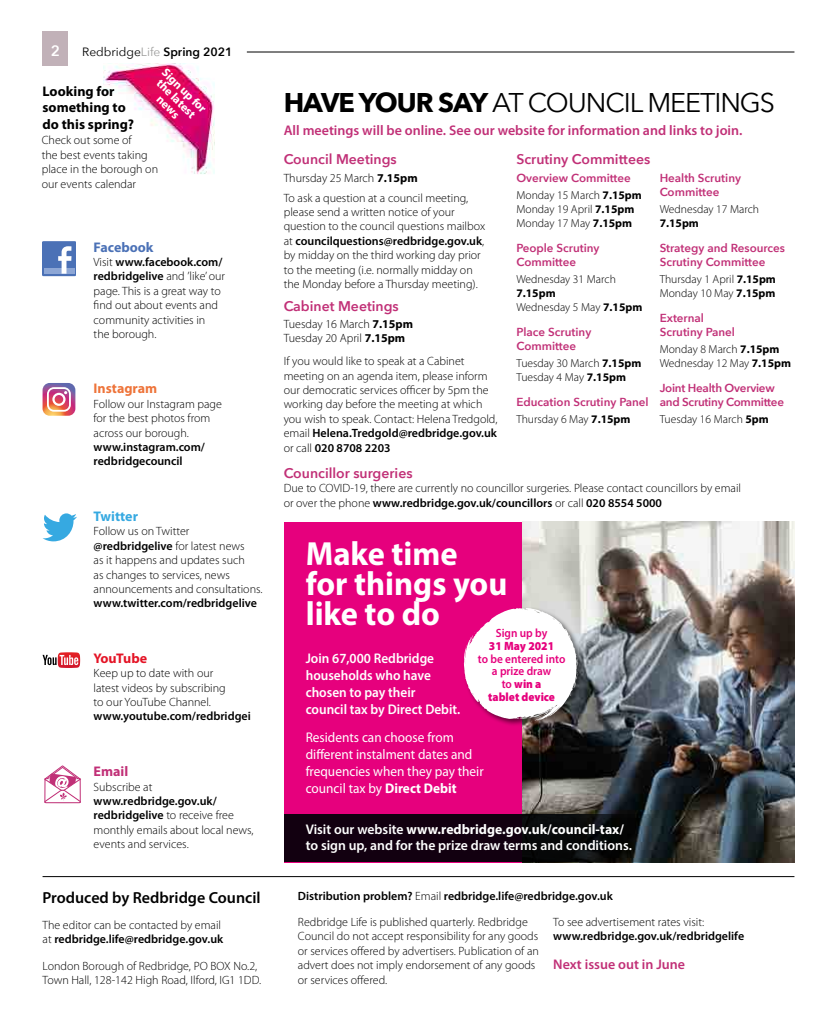
<style>
.page{position:relative;width:820px;height:1021px;background:#fff}
.page>*{position:absolute;margin:0;border:0;box-sizing:border-box;transform-origin:0 0}
.t1{font:700 33.5px/30.1px "Myriad Pro";color:#fff}
.t2{font:27px "Avenir Next";letter-spacing:-.04em;color:#000}
.t3{font:600 16px "Myriad Pro";color:#000}
.t4{font:600 15px "Avenir Next";color:#fff}
.t5{font:14px/17px "Myriad Pro";color:#fff;scale:.95 1}
.t6{font:600 14px/16.7px "Myriad Pro";color:#fff}
.t7{font:600 14px "Myriad Pro";color:#c13077}
.t8{font:600 14px/17px "Myriad Pro";color:#fff;scale:.95 1}
.t9{font:600 14px "Avenir Next";color:#c13077}
.t10{font:700 14px/16.8px "Myriad Pro";color:#000}
.t11{font:700 14px "Myriad Pro";color:#ee743a}
.t12{font:700 14px "Myriad Pro";color:#4b71b6}
.t13{font:700 14px "Myriad Pro";color:#36a9e1}
.t14{font:700 14px "Myriad Pro";letter-spacing:-.02em;color:#e41426}
.t15{font:700 14px "Myriad Pro";color:#c13077}
.t16{font:300 12px/14.4px "Myriad Pro";color:#000}
.t17{font:600 12px/14.4px "Myriad Pro";color:#000}
.t18{font:600 12px/12.8px "Myriad Pro";color:#e6007d;text-align:center;scale:.94 1}
.t19{font:600 12px "Avenir Next";color:#000}
.t20{font:700 12px/11.5px "Myriad Pro";color:#fff;text-align:center}
.t21{font:900 12px "Myriad Pro";color:#e6007d;scale:.94 1}
.t22{font:300 11.6px/13.9px "Myriad Pro";color:#000}
.t23{font:600 11.6px/13.9px "Avenir Next";color:#c13077}
.t24{font:600 11.6px/13.9px "Avenir Next";letter-spacing:-.02em;color:#c13077}
.t25{font:700 11.6px "Myriad Pro";color:#000}
.s1{font-weight:400}
.s2{font-weight:400;color:#9d9d9c}
.s3{font-weight:600}
.s4{font-weight:700}
.s5{font-weight:900}
.s6{font-weight:300}
</style>
<div class="page">
<div style="left:43px;top:31px;width:25px;height:34px;background:#c1b1b8"></div>
<hr style="left:247px;top:52px;width:547px;height:1px;background:#000">
<img style="left:103px;top:63px;width:111px;height:111px">
<svg style="left:43px;top:241px;width:33px;height:35px"></svg>
<svg style="left:44px;top:765px;width:37px;height:38px"></svg>
<svg style="left:43px;top:652px;width:37px;height:16px"></svg>
<svg style="left:43px;top:513px;width:34px;height:28px"></svg>
<svg style="left:43px;top:383px;width:32px;height:33px"></svg>
<hr style="left:43px;top:876px;width:751px;height:1px;background:#000">
<div style="left:283px;top:522px;width:511px;height:340px;background:#e6007d"></div>
<img style="left:522px;top:522px;width:272px;height:292px">
<div style="left:462px;top:607px;width:123px;height:121px;background:#000;opacity:.55"></div>
<svg style="left:463px;top:608px;width:115px;height:114px;background:#e8c6d8"></svg>
<div style="left:475px;top:645px;width:51px;height:55px;background:#fff;border-radius:50%"></div>
<svg style="left:283px;top:814px;width:511px;height:48px;background:#1c151d"></svg>
<p class="t4" style="left:51px;top:38px;width:11px">2</p>
<p class="t19" style="left:82px;top:41px;width:152px"><span class="s1">Redbridge</span><span class="s2">Life</span> Spring 2021</p>
<p class="t10" style="left:43px;top:83px;width:93px">Looking for something to do this spring?</p>
<p class="t16" style="left:42px;top:133px;width:118px">Check out some of<br>the best events taking place in the borough on our events calendar</p>
<p class="t20" style="left:167px;top:67px;width:59px;rotate:44deg">Sign up for the latest news</p>
<p class="t12" style="left:94px;top:239px;width:61px">Facebook</p>
<p class="t16" style="left:94px;top:255px;width:133px">Visit <span class="s3">www.facebook.com/ redbridgelive</span> and ’like’ our page. This is a great way to find out about events and community activities in<br>the borough.</p>
<p class="t11" style="left:94px;top:381px;width:65px">Instagram</p>
<p class="t16" style="left:94px;top:397px;width:130px">Follow our Instagram page for the best photos from across our borough.</p>
<p class="t17" style="left:94px;top:440px;width:113px">www.instagram.com/ redbridgecouncil</p>
<p class="t13" style="left:94px;top:508px;width:46px">Twitter</p>
<p class="t16" style="left:94px;top:524px;width:170px">Follow us on Twitter <span class="s3">@redbridgelive</span> for latest news<br>as it happens and updates such<br>as changes to services, news announcements and consultations.</p>
<p class="t17" style="left:94px;top:596px;width:165px">www.twitter.com/redbridgelive</p>
<p class="t14" style="left:94px;top:650px;width:55px">YouTube</p>
<p class="t16" style="left:94px;top:666px;width:134px">Keep up to date with our latest videos by subscribing to our YouTube Channel.</p>
<p class="t17" style="left:94px;top:709px;width:159px">www.youtube.com/redbridgei</p>
<p class="t15" style="left:94px;top:763px;width:36px">Email</p>
<p class="t16" style="left:94px;top:779px;width:60px">Subscribe at</p>
<p class="t16" style="left:94px;top:794px;width:161px"><span class="s3">www.redbridge.gov.uk/ redbridgelive</span> to receive free monthly emails about local news, events and services.</p>
<h3 class="t3" style="left:43px;top:888px;width:219px">Produced by Redbridge Council</h3>
<p class="t16" style="left:43px;top:917px;width:182px">The editor can be contacted by email at <span class="s3">redbridge.life@redbridge.gov.uk</span></p>
<p class="t16" style="left:43px;top:958px;width:220px">London Borough of Redbridge, PO BOX No.2,<br>Town Hall, 128-142 High Road, Ilford, IG1 1DD.</p>
<h2 class="t2" style="left:283px;top:80px;width:492px"><span class="s4">HAVE YOUR SAY</span> AT COUNCIL MEETINGS</h2>
<p class="t7" style="left:283px;top:122px;width:460px">All meetings will be online. See our website for information and links to join.</p>
<p class="t9" style="left:283px;top:147px;width:114px">Council Meetings</p>
<p class="t16" style="left:283px;top:168px;width:186px;line-height:20.1px">Thursday 25 March <span class="s4">7.15pm<br></span>To ask a question at a council meeting,</p>
<p class="t16" style="left:283px;top:205px;width:203px">please send a written notice of your question to the council questions mailbox at <span class="s3">councilquestions@redbridge.gov.uk</span>, by midday on the third working day prior to the meeting (i.e. normally midday on the Monday before a Thursday meeting).</p>
<p class="t9" style="left:283px;top:294px;width:116px">Cabinet Meetings</p>
<p class="t16" style="left:283px;top:317px;width:131px">Tuesday 16 March <span class="s4">7.15pm<br></span>Tuesday 20 April <span class="s4">7.15pm</span></p>
<p class="t16" style="left:283px;top:354px;width:215px">If you would like to speak at a Cabinet meeting on an agenda item, please inform our democratic services officer by 5pm the working day before the meeting at which you wish to speak. Contact: Helena Tredgold, email <span class="s3">Helena.Tredgold@redbridge.gov.uk </span>or call <span class="s3">020 8708 2203</span></p>
<p class="t9" style="left:283px;top:461px;width:130px">Councillor surgeries</p>
<p class="t16" style="left:283px;top:481px;width:458px">Due to COVID-19, there are currently no councillor surgeries. Please contact councillors by email or over the phone <span class="s3">www.redbridge.gov.uk/councillors</span> or call <span class="s3">020 8554 5000</span></p>
<p class="t9" style="left:516px;top:147px;width:135px">Scrutiny Committees</p>
<p class="t23" style="left:516px;top:171px;width:116px">Overview Committee</p>
<p class="t22" style="left:516px;top:189px;width:127px">Monday 15 March <span class="s4">7.15pm<br></span>Monday 19 April <span class="s4">7.15pm<br></span>Monday 17 May <span class="s4">7.15pm</span></p>
<p class="t23" style="left:516px;top:241px;width:85px">People Scrutiny<br>Committee</p>
<p class="t22" style="left:516px;top:272px;width:101px">Wednesday 31 March</p>
<p class="t22" style="left:516px;top:286px;width:127px"><span class="s4">7.15pm<br></span>Wednesday 5 May <span class="s4">7.15pm</span></p>
<p class="t23" style="left:516px;top:325px;width:76px">Place Scrutiny<br>Committee</p>
<p class="t22" style="left:516px;top:356px;width:126px">Tuesday 30 March <span class="s4">7.15pm<br></span>Tuesday 4 May <span class="s4">7.15pm</span></p>
<p class="t23" style="left:516px;top:395px;width:134px">Education Scrutiny Panel</p>
<p class="t22" style="left:516px;top:412px;width:116px">Thursday 6 May <span class="s4">7.15pm</span></p>
<p class="t23" style="left:659px;top:171px;width:83px">Health Scrutiny<br>Committee</p>
<p class="t22" style="left:659px;top:202px;width:101px">Wednesday 17 March</p>
<p class="t25" style="left:659px;top:217px;width:41px">7.15pm</p>
<p class="t23" style="left:659px;top:241px;width:127px">Strategy and Resources<br>Scrutiny Committee</p>
<p class="t22" style="left:659px;top:272px;width:118px">Thursday 1 April <span class="s4">7.15pm<br></span>Monday 10 May <span class="s4">7.15pm</span></p>
<p class="t23" style="left:659px;top:311px;width:77px">External<br>Scrutiny Panel</p>
<p class="t22" style="left:659px;top:342px;width:133px">Monday 8 March <span class="s4">7.15pm<br></span>Wednesday 12 May <span class="s4">7.15pm</span></p>
<p class="t24" style="left:659px;top:381px;width:126px">Joint Health Overview and Scrutiny Committee</p>
<p class="t22" style="left:659px;top:412px;width:111px">Tuesday 16 March <span class="s4">5pm</span></p>
<h1 class="t1" style="left:305px;top:537px;width:203px">Make time for things you like to do</h1>
<p class="t8" style="left:305px;top:649px;width:164px">Join 67,000 Redbridge households who have chosen to pay their council tax by Direct Debit.</p>
<p class="t5" style="left:305px;top:728px;width:189px">Residents can choose from different instalment dates and frequencies when they pay their council tax by <span class="s4">Direct Debit</span></p>
<p class="t18" style="left:495px;top:626px;width:56px">Sign up by</p>
<p class="t21" style="left:489px;top:639px;width:71px">31 May 2021</p>
<p class="t18" style="left:477px;top:651px;width:95px">to be entered into a prize draw<br>to <span class="s5">win a<br>tablet device</span></p>
<p class="t6" style="left:305px;top:820px;width:327px">Visit our website <span class="s4">www.redbridge.gov.uk/council-tax/ </span>to sign up, and for the prize draw terms and conditions.</p>
<p class="t17" style="left:298px;top:882px;width:316px;line-height:26.4px">Distribution problem? <span class="s6">Email</span> redbridge.life@redbridge.gov.uk<br><span class="s6">Redbridge Life is published quarterly. Redbridge</span></p>
<p class="t16" style="left:298px;top:929px;width:242px">Council do not accept responsibility for any goods or services offered by advertisers. Publication of an advert does not imply endorsement of any goods or services offered.</p>
<p class="t16" style="left:553px;top:914px;width:152px">To see advertisement rates visit:</p>
<p class="t17" style="left:553px;top:929px;width:192px">www.redbridge.gov.uk/redbridgelife</p>
<p class="t7" style="left:553px;top:956px;width:133px">Next issue out in June</p>
</div>
